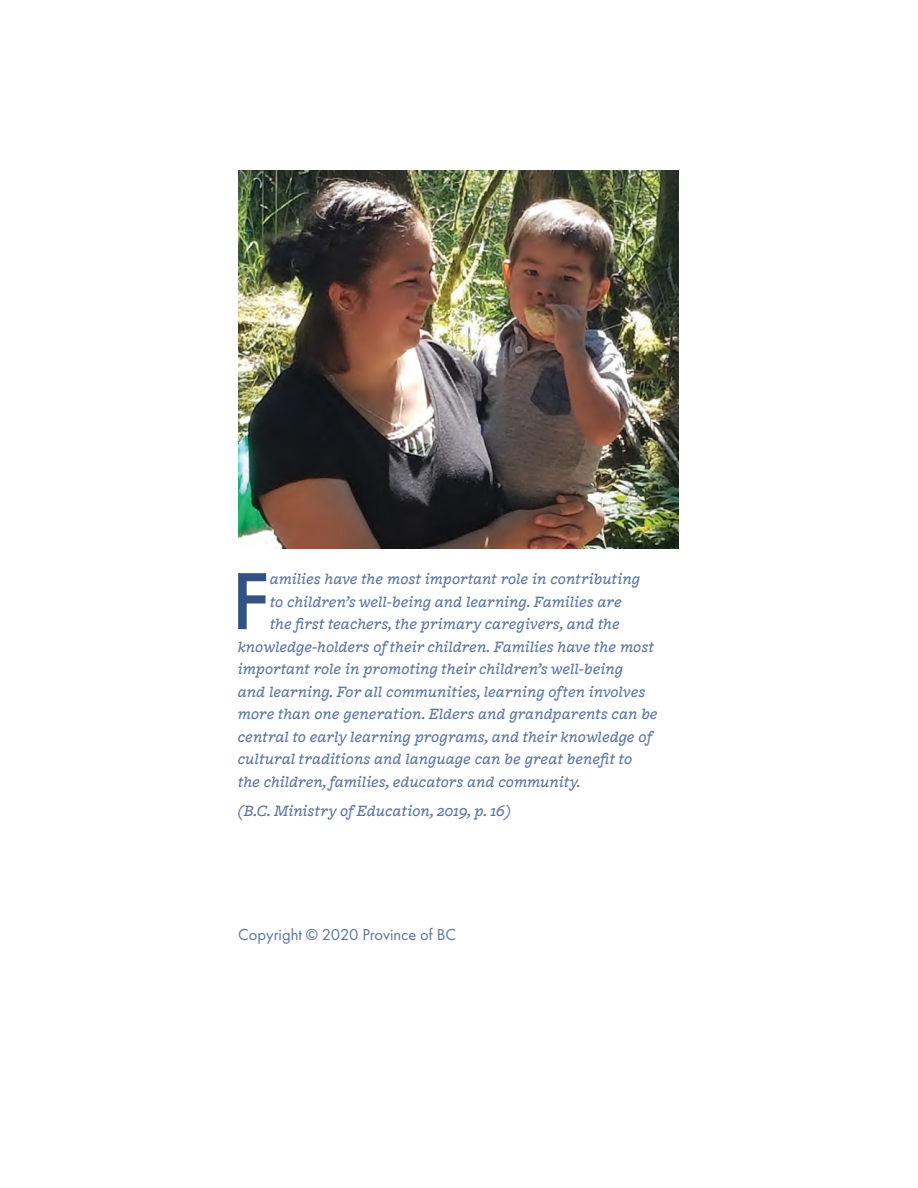
<style>
.page{position:relative;width:918px;height:1188px;background:#fff}
.page>*{position:absolute;margin:0;border:0;box-sizing:border-box;transform-origin:0 0}
.t1{font:500 84px "Futura PT";color:#335284}
.t2{font:italic 500 16.5px "Freight Macro Pro";color:#5c759d}
.t3{font:16.5px "Futura PT";color:#5c759d}
</style>
<div class="page">
<img style="left:239px;top:170px;width:440px;height:378px">
<p class="t1" style="left:231px;top:551px;width:39px">F</p>
<p class="t2" style="left:270px;top:567px;width:372px">amilies have the most important role in contributing</p>
<p class="t2" style="left:270px;top:590px;width:354px">to children’s well-being and learning. Families are</p>
<p class="t2" style="left:270px;top:612px;width:352px">the first teachers, the primary caregivers, and the</p>
<p class="t2" style="left:238px;top:635px;width:418px">knowledge-holders of their children. Families have the most</p>
<p class="t2" style="left:238px;top:657px;width:387px">important role in promoting their children’s well-being</p>
<p class="t2" style="left:238px;top:680px;width:409px">and learning. For all communities, learning often involves</p>
<p class="t2" style="left:238px;top:702px;width:421px">more than one generation. Elders and grandparents can be</p>
<p class="t2" style="left:238px;top:725px;width:416px">central to early learning programs, and their knowledge of</p>
<p class="t2" style="left:238px;top:747px;width:396px">cultural traditions and language can be great benefit to</p>
<p class="t2" style="left:238px;top:770px;width:344px">the children, families, educators and community.</p>
<p class="t2" style="left:238px;top:799px;width:275px">(B.C. Ministry of Education, 2019, p. 16)</p>
<p class="t3" style="left:238px;top:925px;width:219px">Copyright © 2020 Province of BC</p>
</div>
